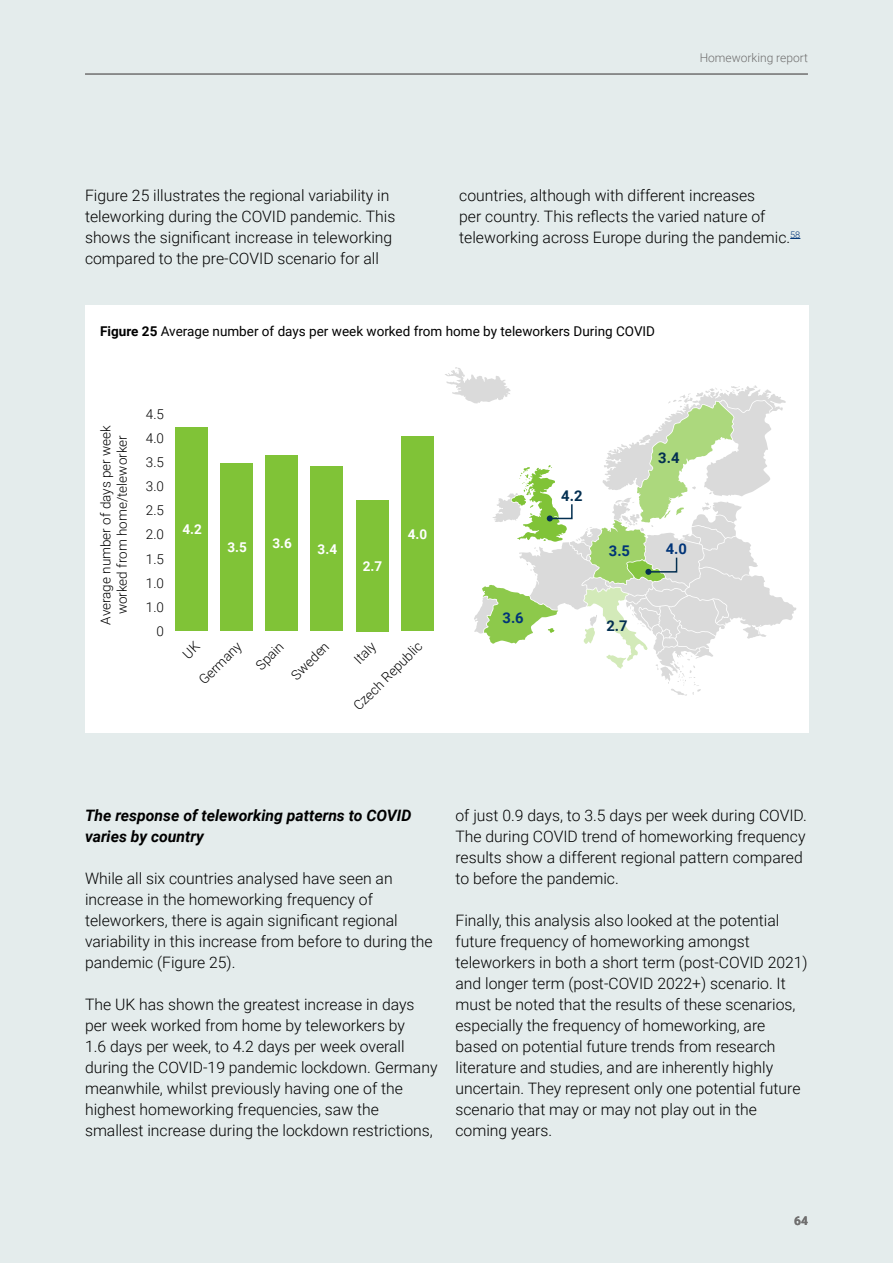
<style>
.page{position:relative;width:893px;height:1263px;background:#e4ecec}
.page>*{position:absolute;margin:0;border:0;box-sizing:border-box;transform-origin:0 0}
.Body_copy{font:300 15.75px/21px "Roboto";color:#000}
.Body_copy-2{font:italic 700 15.75px/21px "Roboto";color:#000}
.Chart_label{font:700 14.7px "Roboto";color:#003478}
.Chart_label-2{font:700 14.7px "Roboto";color:#032f51}
.Figure_labels{font:300 13.5px/16.5px "Roboto";color:#000;text-align:center}
.Figure_header{font:13.5px "Roboto";color:#000}
.Chart_label-3{font:700 13.5px "Roboto";color:#fff}
.t1{font:300 12px "Roboto";color:#706f6f}
.t2{font:700 12px "Roboto";color:#706f6f}
.s1{font-weight:700}
</style>
<div class="page">
<hr style="left:85px;top:74px;width:723px;height:1px;background:#706f6f">
<div style="left:85px;top:305px;width:723px;height:427px;background:#fff"></div>
<div style="left:175px;top:427px;width:33px;height:204px;background:#80c337"></div>
<div style="left:221px;top:463px;width:32px;height:168px;background:#80c337"></div>
<div style="left:266px;top:456px;width:32px;height:175px;background:#80c337"></div>
<div style="left:311px;top:467px;width:32px;height:164px;background:#80c337"></div>
<div style="left:356px;top:500px;width:32px;height:131px;background:#80c337"></div>
<div style="left:401px;top:436px;width:32px;height:195px;background:#80c337"></div>
<svg style="left:445px;top:367px;width:351px;height:329px"></svg>
<p class="t1" style="left:700px;top:49px;width:110px">Homeworking report</p>
<p class="Body_copy" style="left:85px;top:184px;width:312px">Figure 25 illustrates the regional variability in teleworking during the COVID pandemic. This shows the significant increase in teleworking compared to the pre-COVID scenario for all</p>
<p class="Body_copy" style="left:459px;top:184px;width:343px">countries, although with different increases<br>per country. This reflects the varied nature of teleworking across Europe during the pandemic.<sup>58</sup></p>
<p class="Figure_header" style="left:100px;top:321px;width:556px"><span class="s1">Figure 25</span> Average number of days per week worked from home by teleworkers During COVID</p>
<p class="Figure_labels" style="left:97px;top:624px;width:201px;rotate:-90deg">Average number of days per week worked from home/teleworker</p>
<p class="Figure_labels" style="left:146px;top:405px;width:20px">4.5</p>
<p class="Figure_labels" style="left:146px;top:429px;width:20px">4.0</p>
<p class="Figure_labels" style="left:146px;top:453px;width:20px">3.5</p>
<p class="Figure_labels" style="left:146px;top:477px;width:20px">3.0</p>
<p class="Figure_labels" style="left:146px;top:502px;width:20px">2.5</p>
<p class="Figure_labels" style="left:146px;top:526px;width:20px">2.0</p>
<p class="Figure_labels" style="left:146px;top:550px;width:20px">1.5</p>
<p class="Figure_labels" style="left:146px;top:574px;width:20px">1.0</p>
<p class="Figure_labels" style="left:146px;top:598px;width:20px">1.0</p>
<p class="Figure_labels" style="left:157px;top:622px;width:9px">0</p>
<p class="Chart_label-3" style="left:182px;top:520px;width:21px">4.2</p>
<p class="Chart_label-2" style="left:561px;top:485px;width:23px">4.2</p>
<p class="Chart_label-2" style="left:658px;top:448px;width:23px">3.4</p>
<p class="Chart_label-3" style="left:408px;top:525px;width:21px">4.0</p>
<p class="Chart_label-3" style="left:273px;top:534px;width:21px">3.6</p>
<p class="Chart_label-3" style="left:227px;top:538px;width:21px">3.5</p>
<p class="Chart_label" style="left:609px;top:540px;width:23px">3.5</p>
<p class="Chart_label" style="left:666px;top:538px;width:23px">4.0</p>
<p class="Chart_label-3" style="left:318px;top:540px;width:21px">3.4</p>
<p class="Chart_label-3" style="left:363px;top:556px;width:21px">2.7</p>
<p class="Chart_label" style="left:503px;top:608px;width:23px">3.6</p>
<p class="Chart_label-2" style="left:606px;top:615px;width:23px">2.7</p>
<p class="Figure_labels" style="left:195px;top:676px;width:55px;rotate:-45deg">Germany</p>
<p class="Figure_labels" style="left:252px;top:661px;width:35px;rotate:-45deg">Spain</p>
<p class="Figure_labels" style="left:287px;top:671px;width:49px;rotate:-45deg">Sweden</p>
<p class="Figure_labels" style="left:350px;top:655px;width:26px;rotate:-45deg">Italy</p>
<p class="Figure_labels" style="left:349px;top:702px;width:92px;rotate:-45deg">Czech Republic</p>
<p class="Body_copy-2" style="left:85px;top:804px;width:328px">The response of teleworking patterns to COVID varies by country</p>
<p class="Body_copy" style="left:85px;top:867px;width:349px">While all six countries analysed have seen an increase in the homeworking frequency of teleworkers, there is again significant regional variability in this increase from before to during the pandemic (Figure 25).</p>
<p class="Body_copy" style="left:85px;top:993px;width:354px">The UK has shown the greatest increase in days per week worked from home by teleworkers by<br>1.6 days per week, to 4.2 days per week overall during the COVID-19 pandemic lockdown. Germany meanwhile, whilst previously having one of the highest homeworking frequencies, saw the smallest increase during the lockdown restrictions,</p>
<p class="Body_copy" style="left:455px;top:804px;width:353px">of just 0.9 days, to 3.5 days per week during COVID.<br>The during COVID trend of homeworking frequency results show a different regional pattern compared to before the pandemic.</p>
<p class="Body_copy" style="left:455px;top:909px;width:354px">Finally, this analysis also looked at the potential future frequency of homeworking amongst teleworkers in both a short term (post-COVID 2021) and longer term (post-COVID 2022+) scenario. It must be noted that the results of these scenarios, especially the frequency of homeworking, are based on potential future trends from research literature and studies, and are inherently highly uncertain. They represent only one potential future scenario that may or may not play out in the coming years.</p>
<p class="t2" style="left:794px;top:1212px;width:15px">64</p>
</div>
